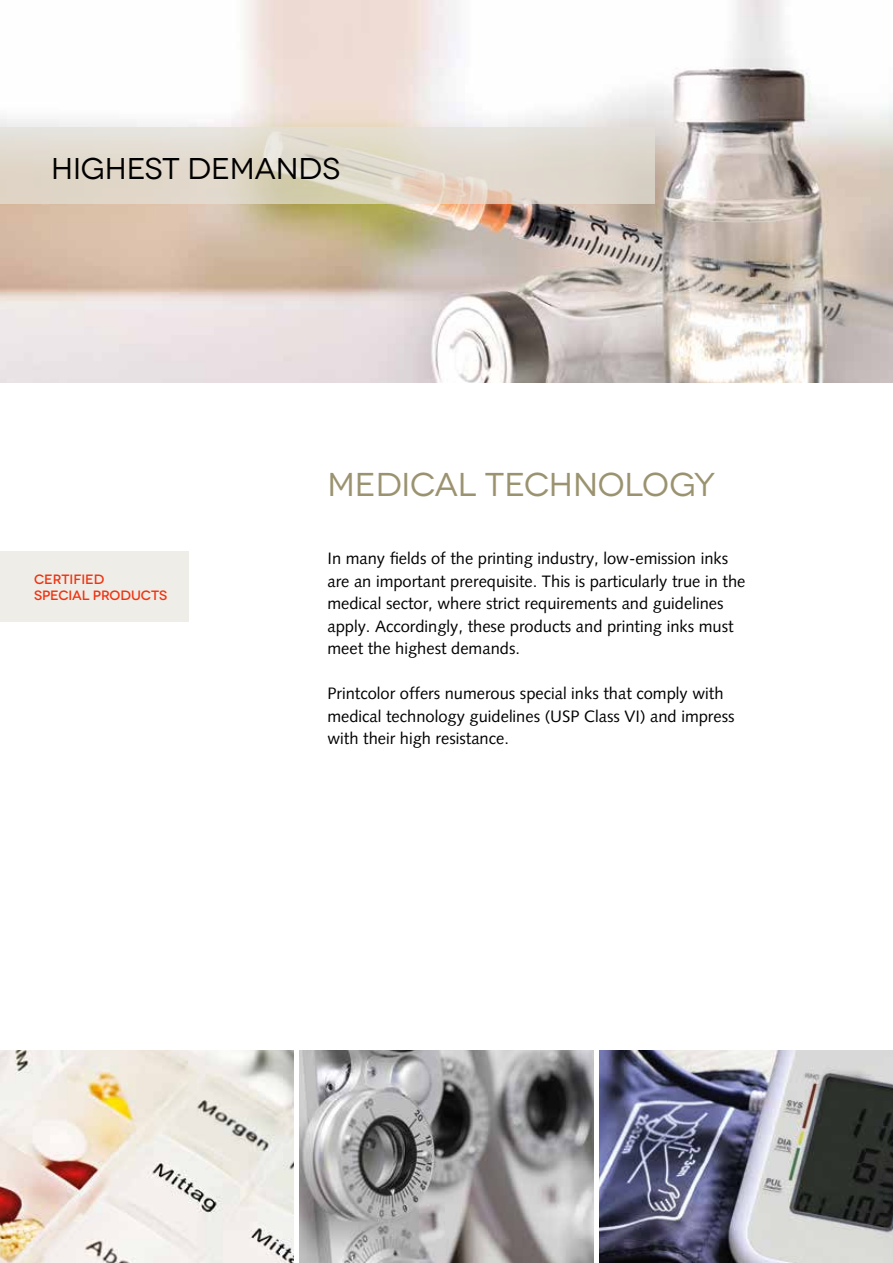
<style>
.page{position:relative;width:893px;height:1263px;background:#fff}
.page>*{position:absolute;margin:0;border:0;box-sizing:border-box;transform-origin:0 0}
.t1{font:33px "Novecentowide";letter-spacing:-.01em;color:#9b9370}
.t2{font:30px "Novecentowide";letter-spacing:-.005em;color:#000}
.t3{font:16.5px/22.5px "Syntax LTCE";color:#000}
.t4{font:500 13.5px/16.2px "Novecentowide";letter-spacing:-.01em;color:#f03311}
</style>
<div class="page">
<img style="left:0;top:1050px;width:293px;height:213px">
<img style="left:600px;top:1050px;width:293px;height:213px">
<img style="left:300px;top:1050px;width:293px;height:213px">
<img style="left:0;top:0;width:892px;height:383px">
<svg style="left:0;top:128px;width:655px;height:76px;background:#e0d9cc"></svg>
<div style="left:0;top:551px;width:189px;height:70px;background:#eeede7"></div>
<hr style="left:892px;top:0;width:1px;height:383px;background:#f6f6f6">
<h2 class="t2" style="left:51px;top:150px;width:291px">HIGHEST DEMANDS</h2>
<p class="t4" style="left:34px;top:571px;width:135px">CERTIFIED<br>SPECIAL PRODUCTS</p>
<h1 class="t1" style="left:327px;top:465px;width:389px">MEDICAL TECHNOLOGY</h1>
<p class="t3" style="left:327px;top:547px;width:420px">In many fields of the printing industry, low-emission inks are an important prerequisite. This is particularly true in the medical sector, where strict requirements and guidelines apply. Accordingly, these products and printing inks must meet the highest demands.</p>
<p class="t3" style="left:327px;top:682px;width:409px">Printcolor offers numerous special inks that comply with medical technology guidelines (USP Class VI) and impress with their high resistance.</p>
</div>
